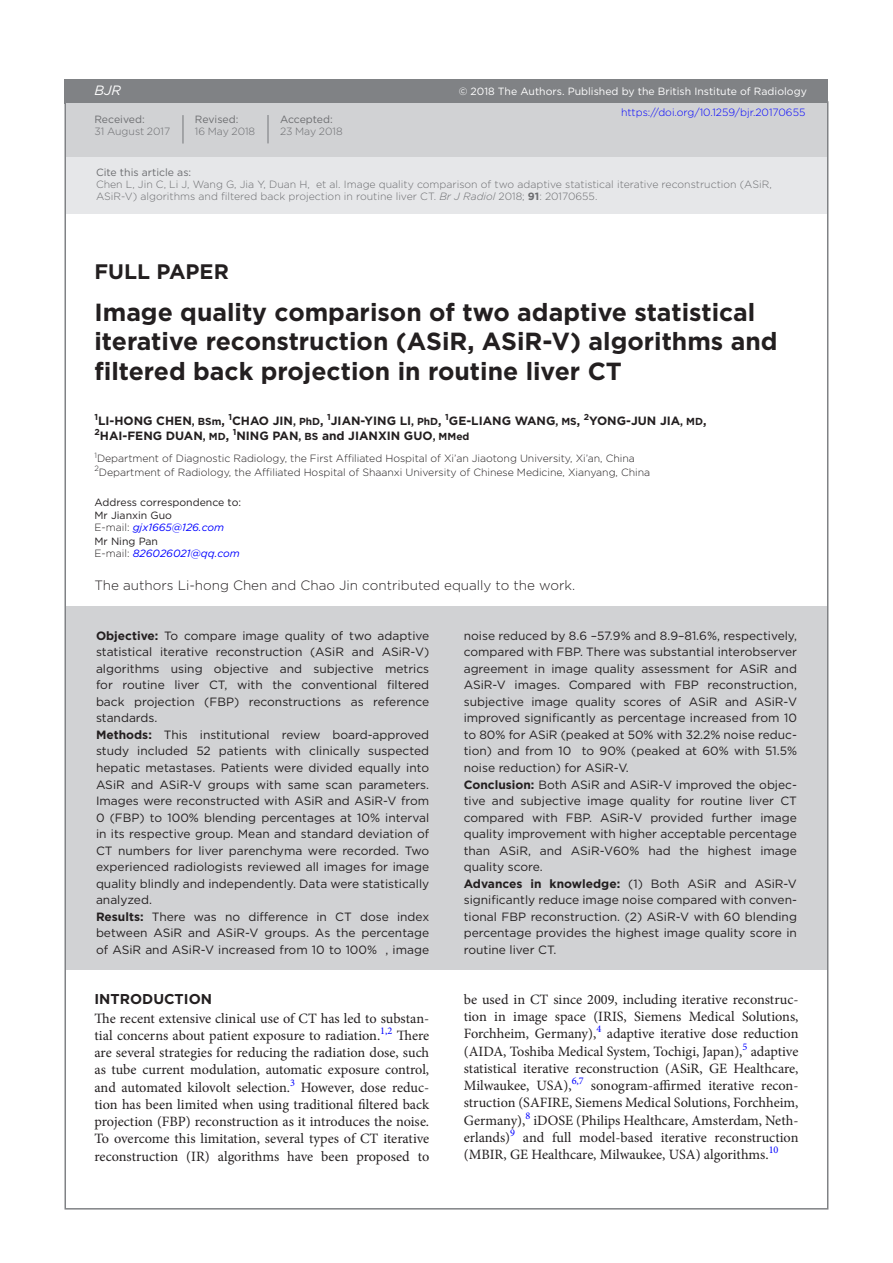
<style>
.page{position:relative;width:893px;height:1263px;background:#fff}
.page>*{position:absolute;margin:0;border:0;box-sizing:border-box;transform-origin:0 0}
.t1{font:700 24.75px/29.2px "Gotham";color:#231f20}
.t2{font:700 21px "Gotham";color:#231f20}
.t3{font:14.25px/17.2px "Minion Pro";color:#231f20;text-align:justify}
.t4{font:700 14.25px "Gotham";color:#231f20}
.t5{font:300 13.5px "Gotham";color:#231f20}
.t6{font:italic 13.5px "Gotham";color:#fff}
.t7{font:12px/16.5px "Gotham";color:#231f20}
.t8{font:700 12px/15px "Gotham";color:#231f20}
.t9{font:300 10.5px/12px "Gotham";color:#6c6d70}
.t10{font:300 10.5px/13.5px "Gotham";letter-spacing:-.005em;color:#231f20}
.t11{font:10.5px "Gotham";color:#fff}
.t12{font:italic 10.5px/13.5px "Gotham";color:#00f}
.t13{font:10.5px "Gotham";color:#6c6d70}
.t14{font:300 10.5px "Gotham";color:#00f}
.t15{font:10.5px/13.5px "Gotham";color:#231f20}
.s1{font-style:italic}
.s2{font-weight:700}
.s3{font-size:10.2px}
.s4{font-weight:300;font-style:normal;color:#231f20}
.s5{font-style:normal;color:#231f20}
</style>
<div class="page">
<div style="left:64px;top:79px;width:764px;height:24px;background:#808285"></div>
<div style="left:66px;top:154px;width:761px;height:59px;background:#e6e7e9"></div>
<div style="left:66px;top:103px;width:761px;height:53px;background:#d1d2d4"></div>
<hr style="left:267px;top:115px;width:2px;height:28px;background:#939598">
<hr style="left:182px;top:115px;width:2px;height:29px;background:#939598">
<div style="left:66px;top:606px;width:761px;height:364px;background:#d1d2d4"></div>
<p class="t6" style="left:94px;top:83px;width:28px">BJR</p>
<p class="t13" style="left:94px;top:113px;width:52px">Received:</p>
<p class="t9" style="left:94px;top:125px;width:77px">31 August 2017</p>
<p class="t13" style="left:195px;top:113px;width:45px">Revised:</p>
<p class="t9" style="left:195px;top:125px;width:62px">16 May 2018</p>
<p class="t13" style="left:280px;top:113px;width:54px">Accepted:</p>
<p class="t9" style="left:280px;top:125px;width:64px">23 May 2018</p>
<p class="t11" style="left:459px;top:85px;width:350px">© 2018 The Authors. Published by the British Institute of Radiology</p>
<p class="t14" style="left:621px;top:106px;width:186px">https://doi.org/10.1259/bjr.20170655</p>
<p class="t13" style="left:96px;top:165px;width:97px">Cite this article as:</p>
<p class="t9" style="left:96px;top:178px;width:677px">Chen L, Jin C, Li J, Wang G, Jia Y, Duan H, et al. Image quality comparison of two adaptive statistical iterative reconstruction (ASiR,<br>ASiR-V) algorithms and filtered back projection in routine liver CT. <span class="s1">Br J Radiol</span> 2018; <span class="s2">91</span>: 20170655.</p>
<h2 class="t2" style="left:94px;top:258px;width:136px">Full Paper</h2>
<h1 class="t1" style="left:94px;top:298px;width:684px">Image quality comparison of two adaptive statistical iterative reconstruction (ASiR, ASiR-V) algorithms and filtered back projection in routine liver CT</h1>
<p class="t8" style="left:94px;top:413px;width:613px"><sup>1</sup>Li-hong Chen<span class="s3">, BSm</span>, <sup>1</sup>Chao Ji n<span class="s3">, PhD</span>, <sup>1</sup>Jian-yi ng Li<span class="s3">, PhD</span>, <sup>1</sup>Ge-liang Wang<span class="s3">, MS</span>, <sup>2</sup>Yong-jun Jia<span class="s3">, MD</span>,<br><sup>2</sup>Hai-feng Duan<span class="s3">, MD</span>, <sup>1</sup>Ni ng Pan<span class="s3">, BS</span> and Jianxi n Guo<span class="s3">, MMed</span></p>
<p class="t10" style="left:94px;top:451px;width:557px"><sup>1</sup>Department of Diagnostic Radiology, the First Affiliated Hospital of Xi’an Jiaotong University, Xi’an, China<br><sup>2</sup>Department of Radiology, the Affiliated Hospital of Shaanxi University of Chinese Medicine, Xianyang, China</p>
<p class="t15" style="left:94px;top:495px;width:148px">Address correspondence to:<br>Mr Jianxin Guo</p>
<p class="t12" style="left:94px;top:521px;width:131px"><span class="s4">E-mail:</span> gjx1665@126.com<br><span class="s5">Mr Ning Pan</span></p>
<p class="t12" style="left:94px;top:546px;width:147px"><span class="s4">E-mail:</span> 826026021@qq.com</p>
<p class="t5" style="left:94px;top:576px;width:482px">The authors Li-hong Chen and Chao Jin contributed equally to the work.</p>
<p class="t7" style="left:96px;top:627px;width:335px"><span class="s2">Objective:</span> To compare image quality of two adaptive statistical iterative reconstruction (ASiR and ASiR-V) algorithms using objective and subjective metrics for routine liver CT, with the conventional filtered back projection (FBP) reconstructions as reference standards.<br><span class="s2">Methods:</span> This institutional review board-approved study included 52 patients with clinically suspected hepatic metastases. Patients were divided equally into ASiR and ASiR-V groups with same scan parameters.<br>Images were reconstructed with ASiR and ASiR-V from 0 (FBP) to 100% blending percentages at 10% interval in its respective group. Mean and standard deviation of CT numbers for liver parenchyma were recorded. Two experienced radiologists reviewed all images for image quality blindly and independently. Data were statistically analyzed.<br><span class="s2">Results:</span> There was no difference in CT dose index between ASiR and ASiR-V groups. As the percentage of ASiR and ASiR-V increased from 10 to 100% , image</p>
<p class="t7" style="left:464px;top:627px;width:335px">noise reduced by 8.6 –57.9% and 8.9–81.6%, respectively, compared with FBP. There was substantial interobserver agreement in image quality assessment for ASiR and ASiR-V images. Compared with FBP reconstruction, subjective image quality scores of ASiR and ASiR-V improved significantly as percentage increased from 10 to 80% for ASiR (peaked at 50% with 32.2% noise reduc&shy;tion) and from 10 to 90% (peaked at 60% with 51.5% noise reduction) for ASiR-V.<br><span class="s2">Conclusion:</span> Both ASiR and ASiR-V improved the objec&shy;tive and subjective image quality for routine liver CT compared with FBP. ASiR-V provided further image quality improvement with higher acceptable percentage than ASiR, and ASiR-V60% had the highest image quality score.<br><span class="s2">Advances in knowledge:</span> (1) Both ASiR and ASiR-V significantly reduce image noise compared with conven&shy;tional FBP reconstruction. (2) ASiR-V with 60 blending percentage provides the highest image quality score in routine liver CT.</p>
<p class="t4" style="left:94px;top:989px;width:119px">Introduction</p>
<p class="t3" style="left:94px;top:1009px;width:336px">The recent extensive clinical use of CT has led to substan&shy;tial concerns about patient exposure to radiation.<sup>1,2</sup> There are several strategies for reducing the radiation dose, such as tube current modulation, automatic exposure control, and automated kilovolt selection.<sup>3</sup> However, dose reduc&shy;tion has been limited when using traditional filtered back projection (FBP) reconstruction as it introduces the noise.<br>To overcome this limitation, several types of CT iterative reconstruction (IR) algorithms have been proposed to</p>
<p class="t3" style="left:464px;top:991px;width:336px">be used in CT since 2009, including iterative reconstruc&shy;tion in image space (IRIS, Siemens Medical Solutions, Forchheim, Germany),<sup>4</sup> adaptive iterative dose reduction (AIDA, Toshiba Medical System, Tochigi, Japan),<sup>5</sup> adaptive statistical iterative reconstruction (ASiR, GE Healthcare, Milwaukee, USA),<sup>6,7</sup> sonogram-affirmed iterative recon&shy;struction (SAFIRE, Siemens Medical Solutions, Forchheim, Germany),<sup>8</sup> iDOSE (Philips Healthcare, Amsterdam, Neth&shy;erlands)<sup>9</sup> and full model-based iterative reconstruction (MBIR, GE Healthcare, Milwaukee, USA) algorithms.<sup>10</sup></p>
</div>
